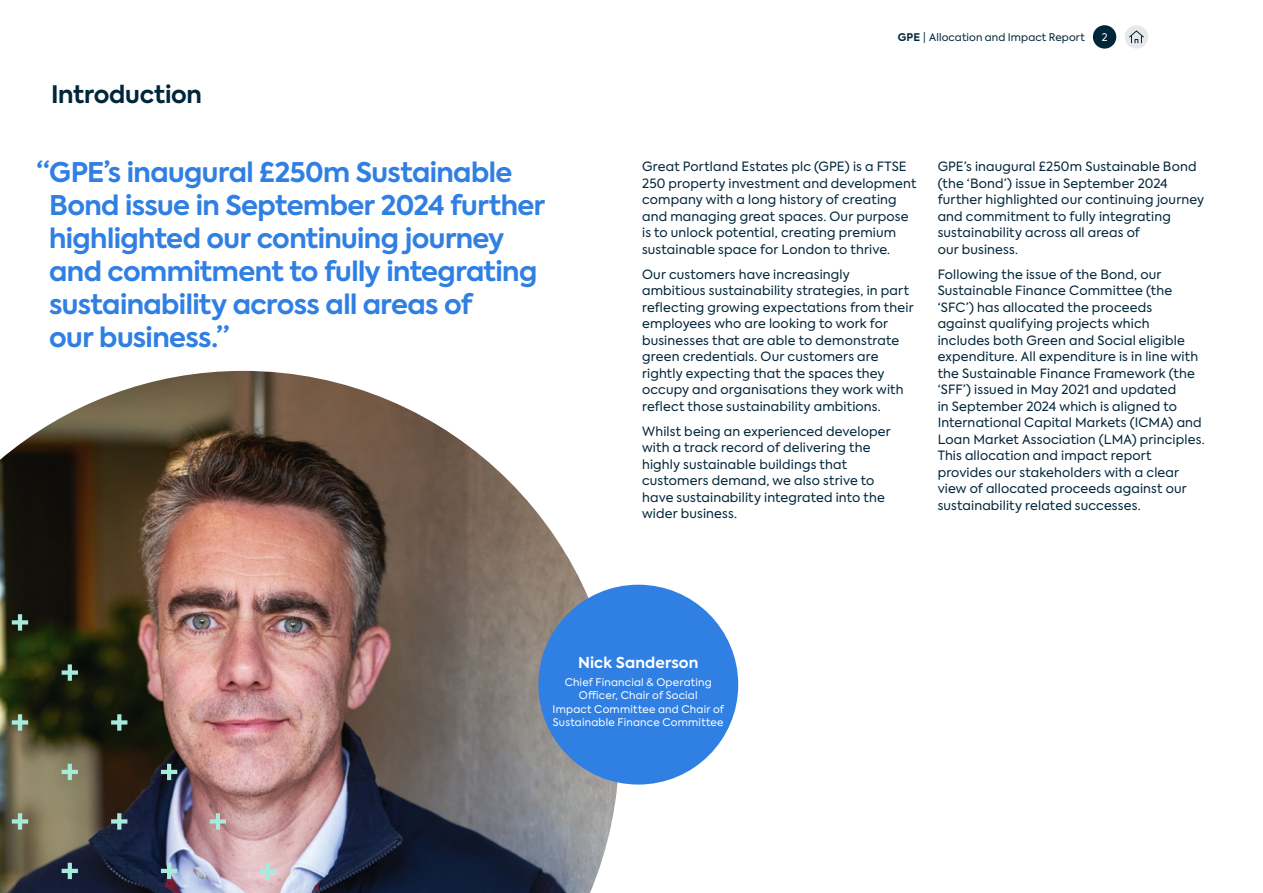
<style>
.page{position:relative;width:1263px;height:893px;background:#fff}
.page>*{position:absolute;margin:0;border:0;box-sizing:border-box;transform-origin:0 0}
.Quote_18_22pt{font:700 27px/33px "Axiforma";letter-spacing:-.02em;color:#307fe2}
.PageTitle1_16_19pt{font:700 24px "Axiforma";letter-spacing:-.01em;color:#00263a}
.Signoff_Name{font:700 15px "Axiforma";letter-spacing:.01em;color:#fff}
.BodyText_8_5pt{font:12.75px/16.5px "Axiforma";letter-spacing:.015em;color:#00263a}
.Signoff_Title{font:10.5px/13.5px "Axiforma";letter-spacing:.02em;color:#fff;text-align:center}
.t1{font:10.5px "Axiforma";letter-spacing:.01em;color:#00263a}
.s1{font-weight:700}
</style>
<div class="page">
<img style="left:0;top:371px;width:619px;height:522px">
<svg style="left:260px;top:863px;width:16px;height:16px"></svg>
<svg style="left:62px;top:764px;width:16px;height:16px"></svg>
<svg style="left:161px;top:764px;width:16px;height:16px"></svg>
<svg style="left:111px;top:714px;width:16px;height:17px"></svg>
<svg style="left:62px;top:664px;width:16px;height:17px"></svg>
<svg style="left:12px;top:614px;width:16px;height:17px"></svg>
<svg style="left:12px;top:714px;width:16px;height:17px"></svg>
<svg style="left:62px;top:863px;width:16px;height:16px"></svg>
<svg style="left:161px;top:863px;width:16px;height:16px"></svg>
<svg style="left:210px;top:813px;width:16px;height:17px"></svg>
<svg style="left:111px;top:813px;width:16px;height:17px"></svg>
<svg style="left:12px;top:813px;width:16px;height:17px"></svg>
<div style="left:538px;top:585px;width:200px;height:199px;background:#307fe2;border-radius:50%"></div>
<div style="left:1093px;top:25px;width:23px;height:24px;background:#00263a;border-radius:50%"></div>
<div style="left:1125px;top:25px;width:23px;height:24px;background:#e6e9eb;border-radius:50%"></div>
<svg style="left:1129px;top:30px;width:15px;height:14px"></svg>
<p class="PageTitle1_16_19pt" style="left:51px;top:78px;width:152px">Introduction</p>
<p class="Quote_18_22pt" style="left:49px;top:156px;width:498px;text-indent:-13px">“GPE’s inaugural £250m Sustainable<br>Bond issue in September 2024 further highlighted our continuing journey and commitment to fully integrating sustainability across all areas of<br>our business.”</p>
<p class="t1" style="left:898px;top:30px;width:188px"><span class="s1">GPE</span> | Allocation and Impact Report</p>
<p class="Signoff_Title" style="left:1102px;top:30px;width:7px">2</p>
<p class="BodyText_8_5pt" style="left:642px;top:158px;width:276px">Great Portland Estates plc (GPE) is a FTSE 250 property investment and development company with a long history of creating and managing great spaces. Our purpose is to unlock potential, creating premium sustainable space for London to thrive.</p>
<p class="BodyText_8_5pt" style="left:642px;top:266px;width:273px">Our customers have increasingly ambitious sustainability strategies, in part reflecting growing expectations from their employees who are looking to work for businesses that are able to demonstrate green credentials. Our customers are rightly expecting that the spaces they occupy and organisations they work with reflect those sustainability ambitions.</p>
<p class="BodyText_8_5pt" style="left:642px;top:423px;width:250px">Whilst being an experienced developer with a track record of delivering the highly sustainable buildings that customers demand, we also strive to have sustainability integrated into the wider business.</p>
<p class="BodyText_8_5pt" style="left:938px;top:158px;width:268px">GPE’s inaugural £250m Sustainable Bond (the ‘Bond’) issue in September 2024 further highlighted our continuing journey and commitment to fully integrating sustainability across all areas of<br>our business.</p>
<p class="BodyText_8_5pt" style="left:938px;top:266px;width:268px">Following the issue of the Bond, our Sustainable Finance Committee (the ‘SFC’) has allocated the proceeds<br>against qualifying projects which includes both Green and Social eligible expenditure. All expenditure is in line with the Sustainable Finance Framework (the ‘SFF’) issued in May 2021 and updated<br>in September 2024 which is aligned to International Capital Markets (ICMA) and Loan Market Association (LMA) principles.<br>This allocation and impact report provides our stakeholders with a clear view of allocated proceeds against our sustainability related successes.</p>
<p class="Signoff_Name" style="left:578px;top:652px;width:122px">Nick Sanderson</p>
<p class="Signoff_Title" style="left:553px;top:675px;width:173px">Chief Financial &amp; Operating<br>Officer, Chair of Social<br>Impact Committee and Chair of<br>Sustainable Finance Committee</p>
</div>
